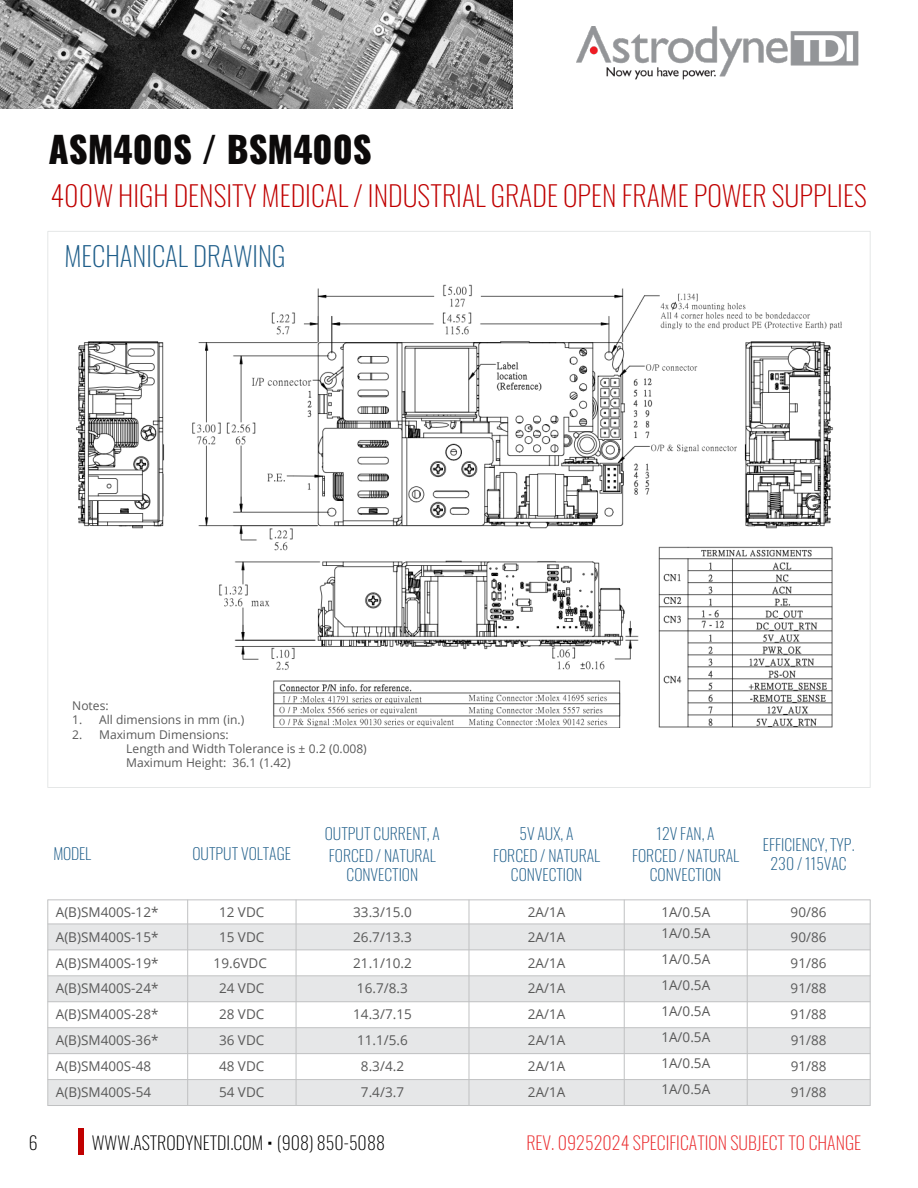
<style>
.page{position:relative;width:918px;height:1188px;background:#fff}
.page>*{position:absolute;margin:0;border:0;box-sizing:border-box;transform-origin:0 0}
.t1{font:800 36px "Oswald";color:#0c0a0a}
.t2{font:200 28.05px "Oswald";color:#c00000}
.t3{font:200 27px "Oswald";color:#1f5e8a}
.t4{font:200 18px "Oswald";color:#ea292b}
.t5{font:200 18px "Oswald";letter-spacing:.005em;color:#000}
.t6{font:200 15.9px/18.9px "Oswald";color:#1f5e8a;text-align:center}
.t7{font:13.5px "Open Sans";color:#595959}
.t8{font:12px "Open Sans";color:#595959}
.s1{font-weight:800}
</style>
<div class="page">
<img style="left:0;top:0;width:513px;height:108px">
<img style="left:576px;top:27px;width:282px;height:53px">
<div style="left:78px;top:1129px;width:6px;height:26px;background:#c00000"></div>
<div style="left:48px;top:924px;width:140px;height:26px;background:#e6e7e8"></div>
<div style="left:188px;top:924px;width:108px;height:26px;background:#e6e7e8"></div>
<div style="left:296px;top:924px;width:173px;height:26px;background:#e6e7e8"></div>
<div style="left:469px;top:924px;width:155px;height:26px;background:#e6e7e8"></div>
<div style="left:624px;top:924px;width:123px;height:26px;background:#e6e7e8"></div>
<div style="left:747px;top:924px;width:123px;height:26px;background:#e6e7e8"></div>
<div style="left:48px;top:976px;width:140px;height:26px;background:#e6e7e8"></div>
<div style="left:188px;top:976px;width:108px;height:26px;background:#e6e7e8"></div>
<div style="left:296px;top:976px;width:173px;height:26px;background:#e6e7e8"></div>
<div style="left:469px;top:976px;width:155px;height:26px;background:#e6e7e8"></div>
<div style="left:624px;top:976px;width:123px;height:26px;background:#e6e7e8"></div>
<div style="left:747px;top:976px;width:123px;height:26px;background:#e6e7e8"></div>
<div style="left:48px;top:1028px;width:140px;height:26px;background:#e6e7e8"></div>
<div style="left:188px;top:1028px;width:108px;height:26px;background:#e6e7e8"></div>
<div style="left:296px;top:1028px;width:173px;height:26px;background:#e6e7e8"></div>
<div style="left:469px;top:1028px;width:155px;height:26px;background:#e6e7e8"></div>
<div style="left:624px;top:1028px;width:123px;height:26px;background:#e6e7e8"></div>
<div style="left:747px;top:1028px;width:123px;height:26px;background:#e6e7e8"></div>
<div style="left:48px;top:1080px;width:140px;height:26px;background:#e6e7e8"></div>
<div style="left:188px;top:1080px;width:108px;height:26px;background:#e6e7e8"></div>
<div style="left:296px;top:1080px;width:173px;height:26px;background:#e6e7e8"></div>
<div style="left:469px;top:1080px;width:155px;height:26px;background:#e6e7e8"></div>
<div style="left:624px;top:1080px;width:123px;height:26px;background:#e6e7e8"></div>
<div style="left:747px;top:1080px;width:123px;height:26px;background:#e6e7e8"></div>
<hr style="left:187px;top:900px;width:1px;height:206px;background:#c0c1c2">
<hr style="left:296px;top:900px;width:1px;height:206px;background:#c0c1c2">
<hr style="left:469px;top:900px;width:1px;height:206px;background:#c0c1c2">
<hr style="left:624px;top:900px;width:1px;height:206px;background:#c0c1c2">
<hr style="left:747px;top:900px;width:1px;height:206px;background:#c0c1c2">
<hr style="left:48px;top:900px;width:822px;height:1px;background:#c0c1c2">
<hr style="left:48px;top:924px;width:822px;height:1px;background:#c0c1c2">
<hr style="left:48px;top:950px;width:822px;height:1px;background:#c0c1c2">
<hr style="left:48px;top:976px;width:822px;height:1px;background:#c0c1c2">
<hr style="left:48px;top:1001px;width:822px;height:1px;background:#c0c1c2">
<hr style="left:48px;top:1027px;width:822px;height:1px;background:#c0c1c2">
<hr style="left:48px;top:1053px;width:822px;height:1px;background:#c0c1c2">
<hr style="left:48px;top:1079px;width:822px;height:1px;background:#c0c1c2">
<hr style="left:48px;top:900px;width:1px;height:206px;background:#c0c1c2">
<hr style="left:870px;top:900px;width:1px;height:206px;background:#c0c1c2">
<hr style="left:48px;top:1105px;width:822px;height:1px;background:#c0c1c2">
<img style="left:76px;top:284px;width:765px;height:443px">
<p class="t1" style="left:48px;top:130px;width:325px">ASM400S / BSM400S</p>
<p class="t2" style="left:50px;top:171px;width:818px">400W HIGH DENSITY MEDICAL / INDUSTRIAL GRADE OPEN FRAME POWER SUPPLIES</p>
<p class="t3" style="left:65px;top:232px;width:223px">MECHANICAL DRAWING</p>
<p class="t8" style="left:72px;top:697px;width:38px">Notes:</p>
<p class="t8" style="left:72px;top:712px;width:174px">1. All dimensions in mm (in.)</p>
<p class="t8" style="left:72px;top:726px;width:158px">2. Maximum Dimensions:</p>
<p class="t8" style="left:126px;top:740px;width:242px">Length and Width Tolerance is ± 0.2 (0.008)</p>
<p class="t8" style="left:126px;top:755px;width:166px">Maximum Height: 36.1 (1.42)</p>
<p class="t6" style="left:53px;top:842px;width:39px">MODEL</p>
<p class="t6" style="left:192px;top:842px;width:100px">OUTPUT VOLTAGE</p>
<p class="t6" style="left:325px;top:822px;width:117px">OUTPUT CURRENT, A</p>
<p class="t6" style="left:329px;top:844px;width:109px">FORCED / NATURAL<br>CONVECTION</p>
<p class="t6" style="left:520px;top:822px;width:56px">5V AUX, A</p>
<p class="t6" style="left:493px;top:844px;width:109px">FORCED / NATURAL<br>CONVECTION</p>
<p class="t6" style="left:657px;top:822px;width:60px">12V FAN, A</p>
<p class="t6" style="left:632px;top:844px;width:109px">FORCED / NATURAL<br>CONVECTION</p>
<p class="t6" style="left:763px;top:833px;width:93px">EFFICIENCY, TYP.<br>230 / 115VAC</p>
<p class="t7" style="left:56px;top:902px;width:104px">A(B)SM400S-12*</p>
<p class="t7" style="left:219px;top:902px;width:47px">12 VDC</p>
<p class="t7" style="left:353px;top:902px;width:60px">33.3/15.0</p>
<p class="t7" style="left:528px;top:902px;width:39px">2A/1A</p>
<p class="t7" style="left:661px;top:902px;width:50px">1A/0.5A</p>
<p class="t7" style="left:791px;top:902px;width:37px">90/86</p>
<p class="t7" style="left:56px;top:927px;width:104px">A(B)SM400S-15*</p>
<p class="t7" style="left:219px;top:927px;width:47px">15 VDC</p>
<p class="t7" style="left:353px;top:927px;width:60px">26.7/13.3</p>
<p class="t7" style="left:528px;top:927px;width:39px">2A/1A</p>
<p class="t7" style="left:661px;top:924px;width:50px">1A/0.5A</p>
<p class="t7" style="left:791px;top:927px;width:37px">90/86</p>
<p class="t7" style="left:56px;top:953px;width:104px">A(B)SM400S-19*</p>
<p class="t7" style="left:214px;top:953px;width:55px">19.6VDC</p>
<p class="t7" style="left:353px;top:953px;width:60px">21.1/10.2</p>
<p class="t7" style="left:528px;top:953px;width:39px">2A/1A</p>
<p class="t7" style="left:661px;top:950px;width:50px">1A/0.5A</p>
<p class="t7" style="left:791px;top:953px;width:37px">91/86</p>
<p class="t7" style="left:56px;top:979px;width:104px">A(B)SM400S-24*</p>
<p class="t7" style="left:219px;top:979px;width:47px">24 VDC</p>
<p class="t7" style="left:357px;top:979px;width:52px">16.7/8.3</p>
<p class="t7" style="left:528px;top:979px;width:39px">2A/1A</p>
<p class="t7" style="left:661px;top:976px;width:50px">1A/0.5A</p>
<p class="t7" style="left:791px;top:979px;width:37px">91/88</p>
<p class="t7" style="left:56px;top:1005px;width:104px">A(B)SM400S-28*</p>
<p class="t7" style="left:219px;top:1005px;width:47px">28 VDC</p>
<p class="t7" style="left:353px;top:1005px;width:60px">14.3/7.15</p>
<p class="t7" style="left:528px;top:1005px;width:39px">2A/1A</p>
<p class="t7" style="left:661px;top:1002px;width:50px">1A/0.5A</p>
<p class="t7" style="left:791px;top:1005px;width:37px">91/88</p>
<p class="t7" style="left:56px;top:1031px;width:104px">A(B)SM400S-36*</p>
<p class="t7" style="left:219px;top:1031px;width:47px">36 VDC</p>
<p class="t7" style="left:357px;top:1031px;width:52px">11.1/5.6</p>
<p class="t7" style="left:528px;top:1031px;width:39px">2A/1A</p>
<p class="t7" style="left:661px;top:1028px;width:50px">1A/0.5A</p>
<p class="t7" style="left:791px;top:1031px;width:37px">91/88</p>
<p class="t7" style="left:56px;top:1057px;width:97px">A(B)SM400S-48</p>
<p class="t7" style="left:219px;top:1057px;width:47px">48 VDC</p>
<p class="t7" style="left:361px;top:1057px;width:45px">8.3/4.2</p>
<p class="t7" style="left:528px;top:1057px;width:39px">2A/1A</p>
<p class="t7" style="left:661px;top:1053px;width:50px">1A/0.5A</p>
<p class="t7" style="left:791px;top:1057px;width:37px">91/88</p>
<p class="t7" style="left:56px;top:1083px;width:97px">A(B)SM400S-54</p>
<p class="t7" style="left:219px;top:1083px;width:47px">54 VDC</p>
<p class="t7" style="left:361px;top:1083px;width:45px">7.4/3.7</p>
<p class="t7" style="left:528px;top:1083px;width:39px">2A/1A</p>
<p class="t7" style="left:661px;top:1079px;width:50px">1A/0.5A</p>
<p class="t7" style="left:791px;top:1083px;width:37px">91/88</p>
<h3 class="t5" style="left:29px;top:1126px;width:10px">6</h3>
<h3 class="t5" style="left:92px;top:1126px;width:295px">WWW.ASTRODYNETDI.COM <span class="s1">·</span> (908) 850-5088</h3>
<h3 class="t4" style="left:526px;top:1126px;width:337px">REV. 09252024 SPECIFICATION SUBJECT TO CHANGE</h3>
</div>
